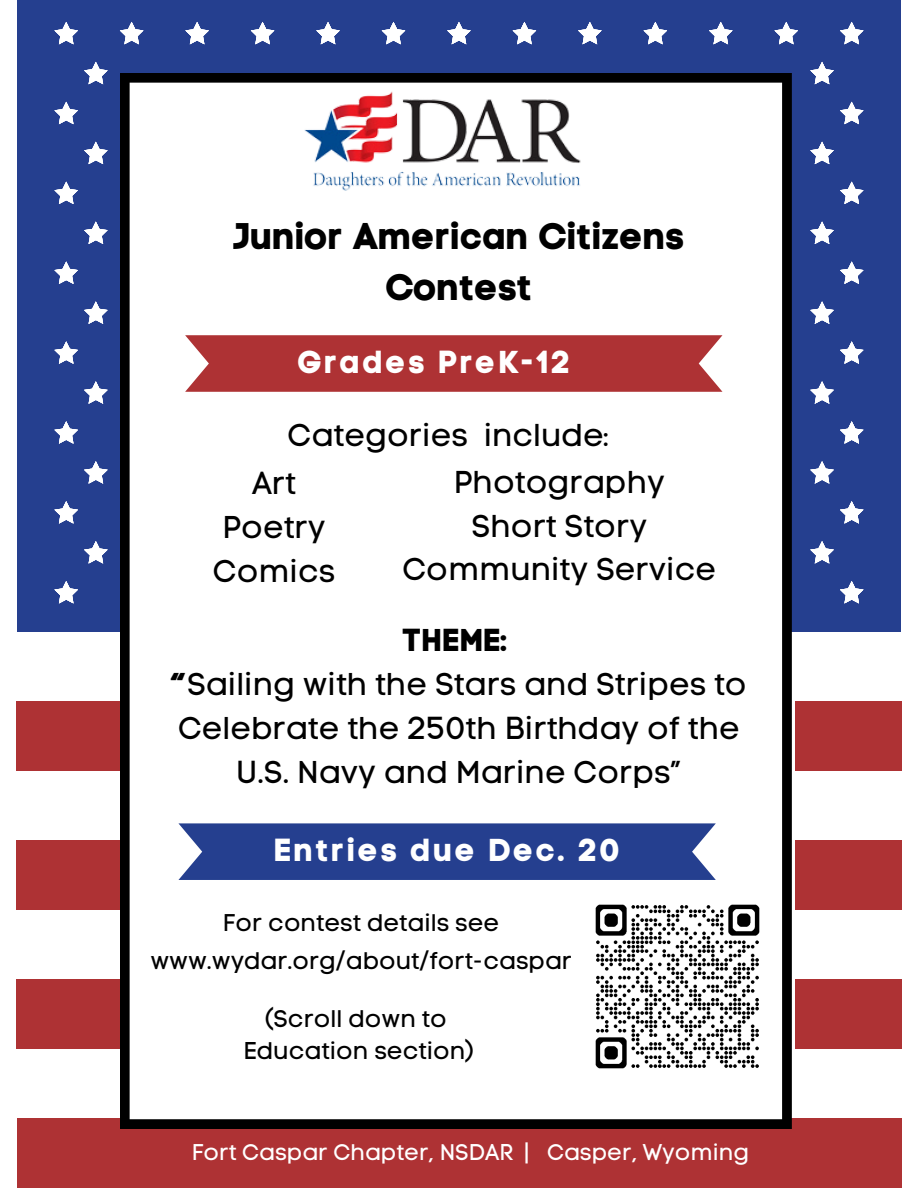
<style>
.page{position:relative;width:918px;height:1188px;background:#fff}
.page>*{position:absolute;margin:0;border:0;box-sizing:border-box;transform-origin:0 0}
.t1{font:36.75px/50.7px "Code Pro Bold LC";color:#000;text-align:center}
.t2{font:31.65px "Code Pro Bold LC";letter-spacing:.08em;color:#fff}
.t3{font:31.5px/43.8px "Code Pro Normal LC";color:#000;text-align:center}
.t4{font:24px "Code Pro Normal LC";color:#000}
.t5{font:22.65px "Code Pro Normal LC";color:#fff}
.s1{font-family:"Code Pro Bold LC"}
</style>
<div class="page">
<div style="left:17px;top:702px;width:106px;height:69px;background:#ae3234"></div>
<div style="left:17px;top:841px;width:106px;height:69px;background:#ae3234"></div>
<div style="left:17px;top:980px;width:106px;height:69px;background:#ae3234"></div>
<div style="left:795px;top:702px;width:106px;height:69px;background:#ae3234"></div>
<div style="left:795px;top:841px;width:106px;height:69px;background:#ae3234"></div>
<div style="left:795px;top:980px;width:106px;height:69px;background:#ae3234"></div>
<div style="left:17px;top:1119px;width:884px;height:69px;background:#ae3234"></div>
<div style="left:17px;top:0;width:884px;height:632px;background:#253f8f"></div>
<svg style="left:120px;top:22px;width:23px;height:22px"></svg>
<svg style="left:185px;top:22px;width:24px;height:22px"></svg>
<svg style="left:251px;top:22px;width:23px;height:22px"></svg>
<svg style="left:316px;top:22px;width:24px;height:22px"></svg>
<svg style="left:382px;top:22px;width:23px;height:22px"></svg>
<svg style="left:447px;top:22px;width:24px;height:22px"></svg>
<svg style="left:513px;top:22px;width:23px;height:22px"></svg>
<svg style="left:578px;top:22px;width:24px;height:22px"></svg>
<svg style="left:644px;top:22px;width:23px;height:22px"></svg>
<svg style="left:709px;top:22px;width:24px;height:22px"></svg>
<svg style="left:774px;top:22px;width:24px;height:22px"></svg>
<svg style="left:840px;top:22px;width:24px;height:22px"></svg>
<svg style="left:810px;top:62px;width:24px;height:22px"></svg>
<svg style="left:840px;top:102px;width:24px;height:22px"></svg>
<svg style="left:810px;top:142px;width:24px;height:22px"></svg>
<svg style="left:840px;top:182px;width:24px;height:22px"></svg>
<svg style="left:810px;top:222px;width:24px;height:22px"></svg>
<svg style="left:840px;top:261px;width:24px;height:23px"></svg>
<svg style="left:810px;top:301px;width:24px;height:23px"></svg>
<svg style="left:840px;top:341px;width:24px;height:23px"></svg>
<svg style="left:810px;top:381px;width:24px;height:23px"></svg>
<svg style="left:840px;top:421px;width:24px;height:23px"></svg>
<svg style="left:810px;top:461px;width:24px;height:23px"></svg>
<svg style="left:840px;top:501px;width:24px;height:23px"></svg>
<svg style="left:810px;top:541px;width:24px;height:23px"></svg>
<svg style="left:54px;top:22px;width:24px;height:22px"></svg>
<svg style="left:84px;top:62px;width:24px;height:22px"></svg>
<svg style="left:54px;top:102px;width:24px;height:22px"></svg>
<svg style="left:84px;top:142px;width:24px;height:22px"></svg>
<svg style="left:54px;top:182px;width:24px;height:22px"></svg>
<svg style="left:84px;top:222px;width:24px;height:22px"></svg>
<svg style="left:54px;top:261px;width:24px;height:23px"></svg>
<svg style="left:84px;top:301px;width:24px;height:23px"></svg>
<svg style="left:54px;top:341px;width:24px;height:23px"></svg>
<svg style="left:84px;top:381px;width:24px;height:23px"></svg>
<svg style="left:54px;top:421px;width:24px;height:23px"></svg>
<svg style="left:84px;top:461px;width:24px;height:23px"></svg>
<svg style="left:54px;top:501px;width:24px;height:23px"></svg>
<svg style="left:84px;top:541px;width:24px;height:23px"></svg>
<svg style="left:54px;top:581px;width:24px;height:22px"></svg>
<svg style="left:840px;top:581px;width:24px;height:22px"></svg>
<div style="left:120px;top:73px;width:672px;height:1056px;background:#fff"></div>
<div style="left:185px;top:335px;width:537px;height:56px;background:#ae3234"></div>
<svg style="left:229px;top:510px;width:24px;height:23px"></svg>
<svg style="left:666px;top:510px;width:23px;height:23px"></svg>
<img style="left:296px;top:73px;width:289px;height:146px">
<div style="left:178px;top:823px;width:538px;height:57px;background:#253f8f"></div>
<img style="left:578px;top:888px;width:198px;height:198px">
<p class="t1" style="left:233px;top:211px;width:453px">Junior American Citizens<br>Contest</p>
<p class="t2" style="left:297px;top:342px;width:275px">Grades PreK-12</p>
<p class="t3" style="left:288px;top:413px;width:323px">Categories include:</p>
<p class="t3" style="left:213px;top:461px;width:124px">Art<br>Poetry<br>Comics</p>
<p class="t3" style="left:403px;top:460px;width:315px">Photography<br>Short Story<br>Community Service</p>
<p class="t3" style="left:171px;top:618px;width:577px"><span class="s1">THEME:<br>“</span>Sailing with the Stars and Stripes to<br>Celebrate the 250th Birthday of the<br>U.S. Navy and Marine Corps”</p>
<p class="t2" style="left:274px;top:831px;width:348px">Entries due Dec. 20</p>
<p class="t4" style="left:223px;top:908px;width:278px">For contest details see</p>
<p class="t4" style="left:150px;top:946px;width:423px">www.wydar.org/about/fort-caspar</p>
<p class="t4" style="left:265px;top:1004px;width:183px">(Scroll down to</p>
<p class="t4" style="left:243px;top:1036px;width:233px">Education section)</p>
<p class="t5" style="left:192px;top:1139px;width:559px">Fort Caspar Chapter, NSDAR | Casper, Wyoming</p>
</div>
